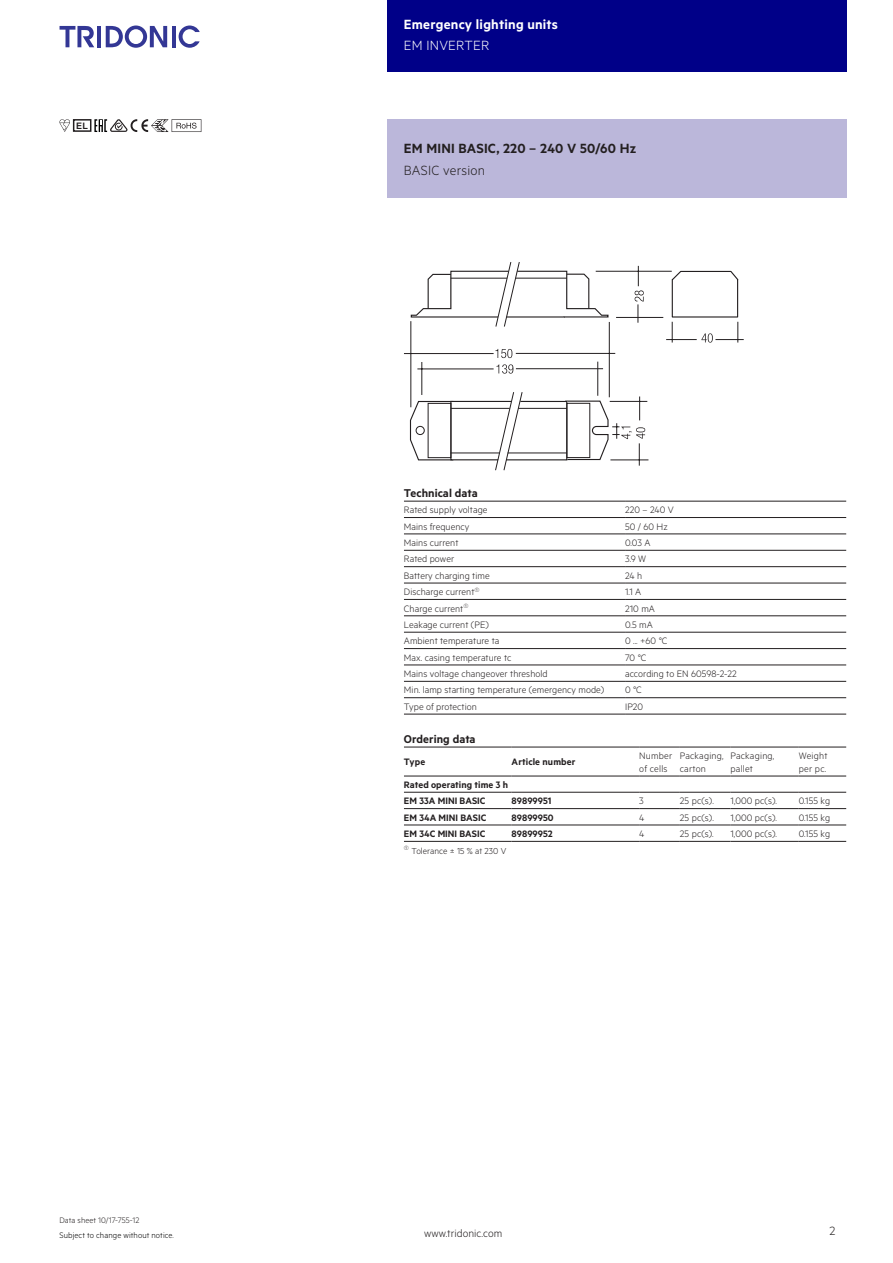
<style>
.page{position:relative;width:893px;height:1263px;background:#fff}
.page>*{position:absolute;margin:0;border:0;box-sizing:border-box;transform-origin:0 0}
.t1{font:15px "Tridonic Metric Print Semi";letter-spacing:.015em;color:#231f20}
.t2{font:15px "Tridonic Metric Print Semi";letter-spacing:.015em;color:#fff}
.t3{font:15px "Tridonic Metric Print Light";letter-spacing:.015em;color:#231f20}
.t4{font:15px "Tridonic Metric Print Light";letter-spacing:.015em;color:#fff}
.t5{font:13.5px "Tridonic Metric Print Light";color:#231f20}
.t6{font:12.75px "Tridonic Metric Print Semi";letter-spacing:.005em;color:#231f20}
.t7{font:12px "Tridonic Metric Print Light";letter-spacing:.005em;color:#231f20}
.t8{font:10.5px/12.6px "Tridonic Metric Print Light";letter-spacing:.005em;color:#231f20}
.t9{font:10.5px/16.4px "Tridonic Metric Print Semi";letter-spacing:.005em;color:#231f20}
.t10{font:9.75px "Tridonic Metric Print Light";letter-spacing:.005em;color:#231f20}
.t11{font:9px "Tridonic Metric Print Light";letter-spacing:.01em;color:#000}
.t12{font:9px "Tridonic Metric Print Light";letter-spacing:.005em;color:#231f20}
.t13{font:700 9px "Arial";color:#231f20}
</style>
<div class="page">
<div style="left:387px;top:0;width:459px;height:72px;background:#008"></div>
<hr style="left:97px;top:26px;width:4px;height:21px;background:#333795">
<svg style="left:106px;top:26px;width:61px;height:22px"></svg>
<hr style="left:172px;top:26px;width:3px;height:21px;background:#333795">
<svg style="left:179px;top:26px;width:21px;height:22px"></svg>
<svg style="left:60px;top:26px;width:34px;height:21px"></svg>
<svg style="left:60px;top:119px;width:10px;height:13px"></svg>
<div style="left:73px;top:119px;width:18px;height:13px;border:2px solid #231f20"></div>
<svg style="left:94px;top:119px;width:107px;height:13px"></svg>
<div style="left:387px;top:119px;width:459px;height:79px;background:#bbb7da"></div>
<hr style="left:616px;top:317px;width:47px;height:1px;background:#231f20">
<hr style="left:596px;top:271px;width:76px;height:1px;background:#231f20">
<hr style="left:666px;top:339px;width:31px;height:1px;background:#231f20">
<hr style="left:404px;top:353px;width:90px;height:1px;background:#231f20">
<hr style="left:610px;top:460px;width:38px;height:1px;background:#231f20">
<hr style="left:610px;top:401px;width:37px;height:1px;background:#231f20">
<svg style="left:671px;top:270px;width:73px;height:73px"></svg>
<svg style="left:409px;top:262px;width:236px;height:208px"></svg>
<hr style="left:404px;top:501px;width:221px;height:1px;background:#231f20">
<hr style="left:625px;top:501px;width:221px;height:1px;background:#231f20">
<hr style="left:404px;top:517px;width:221px;height:1px;background:#231f20">
<hr style="left:625px;top:517px;width:221px;height:1px;background:#231f20">
<hr style="left:404px;top:534px;width:221px;height:1px;background:#231f20">
<hr style="left:625px;top:534px;width:221px;height:1px;background:#231f20">
<hr style="left:404px;top:550px;width:221px;height:1px;background:#231f20">
<hr style="left:625px;top:550px;width:221px;height:1px;background:#231f20">
<hr style="left:404px;top:566px;width:221px;height:1px;background:#231f20">
<hr style="left:625px;top:566px;width:221px;height:1px;background:#231f20">
<hr style="left:404px;top:583px;width:221px;height:1px;background:#231f20">
<hr style="left:625px;top:583px;width:221px;height:1px;background:#231f20">
<hr style="left:404px;top:599px;width:221px;height:1px;background:#231f20">
<hr style="left:625px;top:599px;width:221px;height:1px;background:#231f20">
<hr style="left:404px;top:615px;width:221px;height:1px;background:#231f20">
<hr style="left:625px;top:615px;width:221px;height:1px;background:#231f20">
<hr style="left:404px;top:632px;width:221px;height:1px;background:#231f20">
<hr style="left:625px;top:632px;width:221px;height:1px;background:#231f20">
<hr style="left:404px;top:648px;width:221px;height:1px;background:#231f20">
<hr style="left:625px;top:648px;width:221px;height:1px;background:#231f20">
<hr style="left:404px;top:665px;width:221px;height:1px;background:#231f20">
<hr style="left:625px;top:665px;width:221px;height:1px;background:#231f20">
<hr style="left:404px;top:681px;width:221px;height:1px;background:#231f20">
<hr style="left:625px;top:681px;width:221px;height:1px;background:#231f20">
<hr style="left:404px;top:697px;width:221px;height:1px;background:#231f20">
<hr style="left:625px;top:697px;width:221px;height:1px;background:#231f20">
<hr style="left:404px;top:714px;width:221px;height:1px;background:#231f20">
<hr style="left:625px;top:714px;width:221px;height:1px;background:#231f20">
<hr style="left:404px;top:747px;width:108px;height:1px;background:#231f20">
<hr style="left:404px;top:776px;width:108px;height:1px;background:#231f20">
<hr style="left:512px;top:747px;width:127px;height:1px;background:#231f20">
<hr style="left:512px;top:776px;width:127px;height:1px;background:#231f20">
<hr style="left:639px;top:747px;width:41px;height:1px;background:#231f20">
<hr style="left:639px;top:776px;width:41px;height:1px;background:#231f20">
<hr style="left:680px;top:747px;width:50px;height:1px;background:#231f20">
<hr style="left:680px;top:776px;width:50px;height:1px;background:#231f20">
<hr style="left:730px;top:747px;width:69px;height:1px;background:#231f20">
<hr style="left:730px;top:776px;width:69px;height:1px;background:#231f20">
<hr style="left:799px;top:747px;width:47px;height:1px;background:#231f20">
<hr style="left:799px;top:776px;width:47px;height:1px;background:#231f20">
<hr style="left:639px;top:792px;width:41px;height:1px;background:#231f20">
<hr style="left:680px;top:792px;width:50px;height:1px;background:#231f20">
<hr style="left:730px;top:792px;width:69px;height:1px;background:#231f20">
<hr style="left:799px;top:792px;width:47px;height:1px;background:#231f20">
<hr style="left:639px;top:808px;width:41px;height:1px;background:#231f20">
<hr style="left:680px;top:808px;width:50px;height:1px;background:#231f20">
<hr style="left:730px;top:808px;width:69px;height:1px;background:#231f20">
<hr style="left:799px;top:808px;width:47px;height:1px;background:#231f20">
<hr style="left:639px;top:825px;width:41px;height:1px;background:#231f20">
<hr style="left:639px;top:841px;width:41px;height:1px;background:#231f20">
<hr style="left:680px;top:825px;width:50px;height:1px;background:#231f20">
<hr style="left:680px;top:841px;width:50px;height:1px;background:#231f20">
<hr style="left:730px;top:825px;width:69px;height:1px;background:#231f20">
<hr style="left:730px;top:841px;width:69px;height:1px;background:#231f20">
<hr style="left:799px;top:825px;width:47px;height:1px;background:#231f20">
<hr style="left:799px;top:841px;width:47px;height:1px;background:#231f20">
<svg style="left:404px;top:792px;width:235px;height:50px"></svg>
<p class="t13" style="left:76px;top:120px;width:14px">EL</p>
<p class="t12" style="left:60px;top:1215px;width:81px">Data sheet 10/17-755-12</p>
<h1 class="t2" style="left:404px;top:15px;width:156px">Emergency lighting units</h1>
<h1 class="t4" style="left:404px;top:37px;width:87px">EM INVERTER</h1>
<h1 class="t1" style="left:404px;top:140px;width:234px">EM MINI BASIC, 220 – 240 V 50/60 Hz</h1>
<h1 class="t3" style="left:404px;top:161px;width:83px">BASIC version</h1>
<p class="t6" style="left:404px;top:485px;width:75px">Technical data</p>
<p class="t8" style="left:404px;top:503px;width:85px">Rated supply voltage</p>
<p class="t8" style="left:625px;top:503px;width:50px">220 – 240 V</p>
<p class="t8" style="left:404px;top:520px;width:67px">Mains frequency</p>
<p class="t8" style="left:625px;top:520px;width:44px">50 / 60 Hz</p>
<p class="t8" style="left:404px;top:536px;width:56px">Mains current</p>
<p class="t8" style="left:625px;top:536px;width:27px">0.03 A</p>
<p class="t8" style="left:404px;top:552px;width:52px">Rated power</p>
<p class="t8" style="left:625px;top:552px;width:23px">3.9 W</p>
<p class="t8" style="left:404px;top:569px;width:87px">Battery charging time</p>
<p class="t8" style="left:625px;top:569px;width:19px">24 h</p>
<p class="t8" style="left:404px;top:585px;width:72px">Discharge current</p>
<p class="t8" style="left:625px;top:585px;width:18px">1.1 A</p>
<p class="t8" style="left:404px;top:602px;width:61px">Charge current</p>
<p class="t8" style="left:625px;top:602px;width:31px">210 mA</p>
<p class="t8" style="left:404px;top:618px;width:87px">Leakage current (PE)</p>
<p class="t8" style="left:625px;top:618px;width:29px">0.5 mA</p>
<p class="t8" style="left:404px;top:634px;width:97px">Ambient temperature ta</p>
<p class="t8" style="left:625px;top:634px;width:44px">0 ... +60 °C</p>
<p class="t8" style="left:404px;top:651px;width:109px">Max. casing temperature tc</p>
<p class="t8" style="left:625px;top:651px;width:23px">70 °C</p>
<p class="t8" style="left:404px;top:667px;width:145px">Mains voltage changeover threshold</p>
<p class="t8" style="left:625px;top:667px;width:113px">according to EN 60598-2-22</p>
<p class="t8" style="left:404px;top:683px;width:202px">Min. lamp starting temperature (emergency mode)</p>
<p class="t8" style="left:625px;top:683px;width:18px">0 °C</p>
<p class="t8" style="left:404px;top:700px;width:74px">Type of protection</p>
<p class="t8" style="left:625px;top:700px;width:20px">IP20</p>
<p class="t6" style="left:404px;top:731px;width:73px">Ordering data</p>
<p class="t9" style="left:404px;top:754px;width:23px">Type</p>
<p class="t9" style="left:512px;top:754px;width:65px">Article number</p>
<p class="t8" style="left:639px;top:749px;width:35px">Number of cells</p>
<p class="t8" style="left:680px;top:749px;width:45px">Packaging, carton</p>
<p class="t8" style="left:730px;top:749px;width:45px">Packaging, pallet</p>
<p class="t8" style="left:799px;top:749px;width:30px">Weight per pc.</p>
<p class="t9" style="left:404px;top:776px;width:106px">Rated operating time 3 h<br>EM 33A MINI BASIC</p>
<p class="t9" style="left:512px;top:793px;width:41px">89899951</p>
<p class="t8" style="left:639px;top:794px;width:6px">3</p>
<p class="t8" style="left:680px;top:794px;width:35px">25 pc(s).</p>
<p class="t8" style="left:730px;top:794px;width:48px">1,000 pc(s).</p>
<p class="t8" style="left:799px;top:794px;width:33px">0.155 kg</p>
<p class="t9" style="left:404px;top:809px;width:84px">EM 34A MINI BASIC</p>
<p class="t9" style="left:512px;top:809px;width:44px">89899950</p>
<p class="t8" style="left:639px;top:811px;width:7px">4</p>
<p class="t8" style="left:680px;top:811px;width:35px">25 pc(s).</p>
<p class="t8" style="left:730px;top:811px;width:48px">1,000 pc(s).</p>
<p class="t8" style="left:799px;top:811px;width:33px">0.155 kg</p>
<p class="t9" style="left:404px;top:825px;width:83px">EM 34C MINI BASIC</p>
<p class="t9" style="left:512px;top:825px;width:43px">89899952</p>
<p class="t8" style="left:639px;top:827px;width:7px">4</p>
<p class="t8" style="left:680px;top:827px;width:35px">25 pc(s).</p>
<p class="t8" style="left:730px;top:827px;width:48px">1,000 pc(s).</p>
<p class="t8" style="left:799px;top:827px;width:33px">0.155 kg</p>
<p class="t10" style="left:411px;top:845px;width:96px">Tolerance ± 15 % at 230 V</p>
<p class="t11" style="left:60px;top:1229px;width:116px">Subject to change without notice.</p>
<p class="t7" style="left:424px;top:1227px;width:80px">www.tridonic.com</p>
<p class="t5" style="left:829px;top:1223px;width:7px">2</p>
</div>
